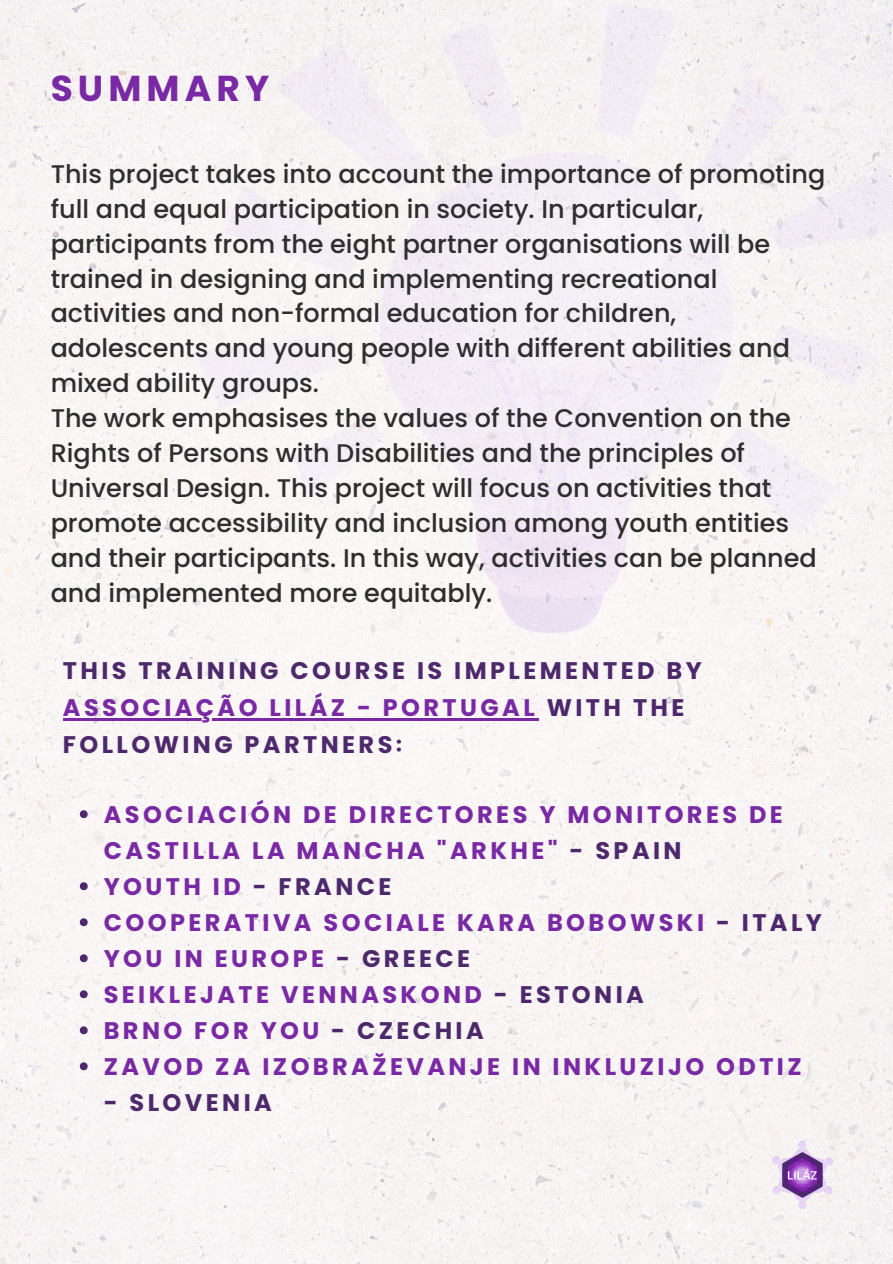
<style>
.page{position:relative;width:893px;height:1264px;background:#fff}
.page>*{position:absolute;margin:0;border:0;box-sizing:border-box;transform-origin:0 0}
.t1{font:700 36px "Poppins";letter-spacing:.14em;color:#7929a3}
.t2{font:500 25.5px/34.8px "Poppins";color:#2e2e2e}
.t3{font:700 24px/37.2px "Poppins";letter-spacing:.14em;color:#7929a3}
.t4{font:700 24px "Poppins";letter-spacing:.14em;color:#4d296c}
.s1{color:#4d296c}
.s2{font-family:"Noto Sans";color:#4d296c}
</style>
<div class="page">
<div style="left:0;top:0;width:892px;height:1263px;background:#f9f5f5"></div>
<img style="left:769px;top:1135px;width:70px;height:77px">
<img style="left:195px;top:2px;width:697px;height:630px">
<hr style="left:63px;top:718px;width:475px;height:2px;background:#7929a3">
<svg style="left:80px;top:810px;width:8px;height:8px"></svg>
<svg style="left:80px;top:882px;width:8px;height:8px"></svg>
<svg style="left:80px;top:918px;width:8px;height:8px"></svg>
<svg style="left:80px;top:954px;width:8px;height:8px"></svg>
<svg style="left:80px;top:990px;width:8px;height:8px"></svg>
<svg style="left:80px;top:1026px;width:8px;height:8px"></svg>
<svg style="left:80px;top:1062px;width:8px;height:8px"></svg>
<h1 class="t1" style="left:51px;top:63px;width:220px">SUMMARY</h1>
<h3 class="t2" style="left:51px;top:156px;width:776px">This project takes into account the importance of promoting full and equal participation in society. In particular, participants from the eight partner organisations will be trained in designing and implementing recreational activities and non-formal education for children, adolescents and young people with different abilities and mixed ability groups.<br>The work emphasises the values of the Convention on the Rights of Persons with Disabilities and the principles of Universal Design. This project will focus on activities that promote accessibility and inclusion among youth entities and their participants. In this way, activities can be planned and implemented more equitably.</h3>
<h2 class="t4" style="left:63px;top:653px;width:640px">THIS TRAINING COURSE IS IMPLEMENTED BY</h2>
<p class="t3" style="left:63px;top:688px;width:623px">ASSOCIAÇÃO LILÁZ - PORTUGAL <span class="s1">WITH THE<br>FOLLOWING PARTNERS</span><span class="s2">꞉</span></p>
<p class="t3" style="left:104px;top:796px;width:680px;line-height:36px">ASOCIACIÓN DE DIRECTORES Y MONITORES DE<br>CASTILLA LA MANCHA "ARKHE"</p>
<p class="t4" style="left:569px;top:833px;width:113px">- SPAIN</p>
<p class="t3" style="left:104px;top:867px;width:289px">YOUTH ID <span class="s1">- FRANCE</span></p>
<p class="t3" style="left:104px;top:903px;width:719px">COOPERATIVA SOCIALE KARA BOBOWSKI <span class="s1">- ITALY</span></p>
<p class="t3" style="left:104px;top:939px;width:368px">YOU IN EUROPE <span class="s1">- GREECE</span></p>
<p class="t3" style="left:104px;top:975px;width:541px">SEIKLEJATE VENNASKOND <span class="s1">- ESTONIA</span></p>
<p class="t3" style="left:104px;top:1011px;width:381px">BRNO FOR YOU <span class="s1">- CZECHIA</span></p>
<p class="t3" style="left:104px;top:1047px;width:699px">ZAVOD ZA IZOBRAŽEVANJE IN INKLUZIJO ODTIZ</p>
<p class="t4" style="left:104px;top:1085px;width:170px">- SLOVENIA</p>
</div>
